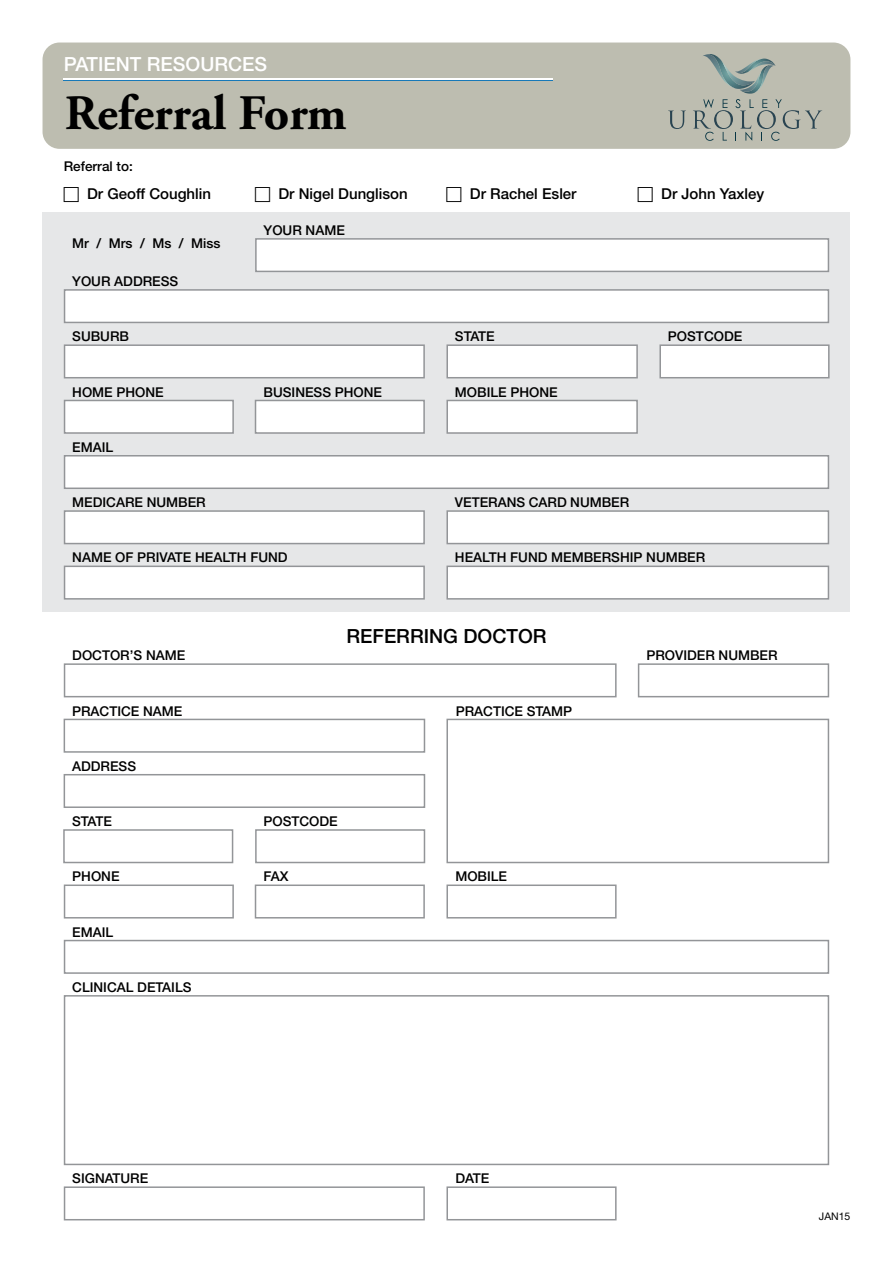
<style>
.page{position:relative;width:893px;height:1263px;background:#fff}
.page>*{position:absolute;margin:0;border:0;box-sizing:border-box;transform-origin:0 0}
.t1{font:700 49.5px "Adobe Garamond Pro";color:#000}
.t2{font:500 19.5px "Helvetica Neue LT Std";color:#fff}
.t3{font:500 19.5px "Helvetica Neue LT Std";color:#000}
.t4{font:500 15px "Helvetica Neue LT Std";color:#000}
.t5{font:500 13.5px "Helvetica Neue LT Std";color:#000}
.t6{font:10.5px "Helvetica Neue LT Std";color:#000}
</style>
<div class="page">
<div style="left:43px;top:213px;width:807px;height:399px;background:#e6e7e8"></div>
<div style="left:43px;top:43px;width:807px;height:106px;background:#bdbdb0;border-radius:17px"></div>
<hr style="left:64px;top:80px;width:489px;height:1px;background:#1879b8">
<hr style="left:64px;top:79px;width:489px;height:1px;background:#fff">
<div style="left:255px;top:238px;width:574px;height:34px;background:#fff;border:2px solid #939598"></div>
<div style="left:446px;top:719px;width:383px;height:144px;background:#fff;border:2px solid #939598"></div>
<div style="left:64px;top:289px;width:765px;height:34px;background:#fff;border:2px solid #939598"></div>
<div style="left:64px;top:344px;width:361px;height:34px;background:#fff;border:2px solid #939598"></div>
<div style="left:64px;top:663px;width:553px;height:34px;background:#fff;border:2px solid #939598"></div>
<div style="left:638px;top:663px;width:191px;height:34px;background:#fff;border:2px solid #939598"></div>
<div style="left:64px;top:400px;width:170px;height:34px;background:#fff;border:2px solid #939598"></div>
<div style="left:64px;top:884px;width:170px;height:34px;background:#fff;border:2px solid #939598"></div>
<div style="left:255px;top:884px;width:170px;height:34px;background:#fff;border:2px solid #939598"></div>
<div style="left:446px;top:884px;width:171px;height:34px;background:#fff;border:2px solid #939598"></div>
<div style="left:446px;top:1186px;width:171px;height:34px;background:#fff;border:2px solid #939598"></div>
<div style="left:64px;top:455px;width:765px;height:34px;background:#fff;border:2px solid #939598"></div>
<div style="left:64px;top:940px;width:765px;height:34px;background:#fff;border:2px solid #939598"></div>
<div style="left:64px;top:1186px;width:361px;height:34px;background:#fff;border:2px solid #939598"></div>
<div style="left:64px;top:995px;width:765px;height:170px;background:#fff;border:2px solid #939598"></div>
<div style="left:64px;top:510px;width:361px;height:34px;background:#fff;border:2px solid #939598"></div>
<div style="left:64px;top:566px;width:361px;height:34px;background:#fff;border:2px solid #939598"></div>
<div style="left:446px;top:566px;width:383px;height:34px;background:#fff;border:2px solid #939598"></div>
<div style="left:446px;top:510px;width:383px;height:34px;background:#fff;border:2px solid #939598"></div>
<div style="left:255px;top:400px;width:170px;height:34px;background:#fff;border:2px solid #939598"></div>
<div style="left:446px;top:400px;width:192px;height:34px;background:#fff;border:2px solid #939598"></div>
<div style="left:446px;top:344px;width:192px;height:34px;background:#fff;border:2px solid #939598"></div>
<div style="left:659px;top:344px;width:171px;height:34px;background:#fff;border:2px solid #939598"></div>
<div style="left:64px;top:719px;width:361px;height:34px;background:#fff;border:2px solid #939598"></div>
<div style="left:64px;top:774px;width:361px;height:34px;background:#fff;border:2px solid #939598"></div>
<div style="left:63px;top:829px;width:170px;height:34px;background:#fff;border:2px solid #939598"></div>
<div style="left:255px;top:829px;width:170px;height:34px;background:#fff;border:2px solid #939598"></div>
<svg style="left:669px;top:111px;width:16px;height:18px"></svg>
<svg style="left:693px;top:54px;width:129px;height:87px"></svg>
<img style="left:706px;top:54px;width:14px;height:15px">
<h2 class="t2" style="left:64px;top:52px;width:205px">PATIENT RESOURCES</h2>
<h1 class="t1" style="left:65px;top:85px;width:283px">Referral Form</h1>
<p class="t5" style="left:64px;top:158px;width:71px">Referral to:</p>
<p class="t4" style="left:87px;top:185px;width:125px">Dr Geoff Coughlin</p>
<p class="t4" style="left:278px;top:185px;width:131px">Dr Nigel Dunglison</p>
<p class="t4" style="left:470px;top:185px;width:108px">Dr Rachel Esler</p>
<p class="t4" style="left:661px;top:185px;width:105px">Dr John Yaxley</p>
<p class="t5" style="left:72px;top:235px;width:150px">Mr / Mrs / Ms / Miss</p>
<p class="t5" style="left:72px;top:273px;width:108px">YOUR ADDRESS</p>
<p class="t5" style="left:72px;top:328px;width:58px">SUBURB</p>
<p class="t5" style="left:72px;top:384px;width:93px">HOME PHONE</p>
<p class="t5" style="left:72px;top:439px;width:43px">EMAIL</p>
<p class="t5" style="left:72px;top:494px;width:135px">MEDICARE NUMBER</p>
<p class="t5" style="left:264px;top:222px;width:83px">YOUR NAME</p>
<p class="t5" style="left:455px;top:328px;width:41px">STATE</p>
<p class="t5" style="left:668px;top:328px;width:76px">POSTCODE</p>
<p class="t5" style="left:264px;top:384px;width:120px">BUSINESS PHONE</p>
<p class="t5" style="left:455px;top:384px;width:104px">MOBILE PHONE</p>
<p class="t5" style="left:455px;top:494px;width:176px">VETERANS CARD NUMBER</p>
<p class="t5" style="left:72px;top:550px;width:217px">NAME OF PRIVATE HEALTH FUND</p>
<p class="t5" style="left:455px;top:550px;width:252px">HEALTH FUND MEMBERSHIP NUMBER</p>
<h2 class="t3" style="left:346px;top:625px;width:202px">REFERRING DOCTOR</h2>
<p class="t5" style="left:72px;top:647px;width:115px">DOCTOR’S NAME</p>
<p class="t5" style="left:646px;top:647px;width:133px">PROVIDER NUMBER</p>
<p class="t5" style="left:72px;top:703px;width:112px">PRACTICE NAME</p>
<p class="t5" style="left:456px;top:703px;width:118px">PRACTICE STAMP</p>
<p class="t5" style="left:72px;top:758px;width:66px">ADDRESS</p>
<p class="t5" style="left:72px;top:813px;width:41px">STATE</p>
<p class="t5" style="left:263px;top:813px;width:76px">POSTCODE</p>
<p class="t5" style="left:72px;top:868px;width:49px">PHONE</p>
<p class="t5" style="left:264px;top:868px;width:27px">FAX</p>
<p class="t5" style="left:455px;top:868px;width:53px">MOBILE</p>
<p class="t5" style="left:72px;top:924px;width:43px">EMAIL</p>
<p class="t5" style="left:72px;top:979px;width:121px">CLINICAL DETAILS</p>
<p class="t5" style="left:72px;top:1170px;width:78px">SIGNATURE</p>
<p class="t5" style="left:455px;top:1170px;width:36px">DATE</p>
<p class="t6" style="left:819px;top:1210px;width:33px">JAN15</p>
</div>
